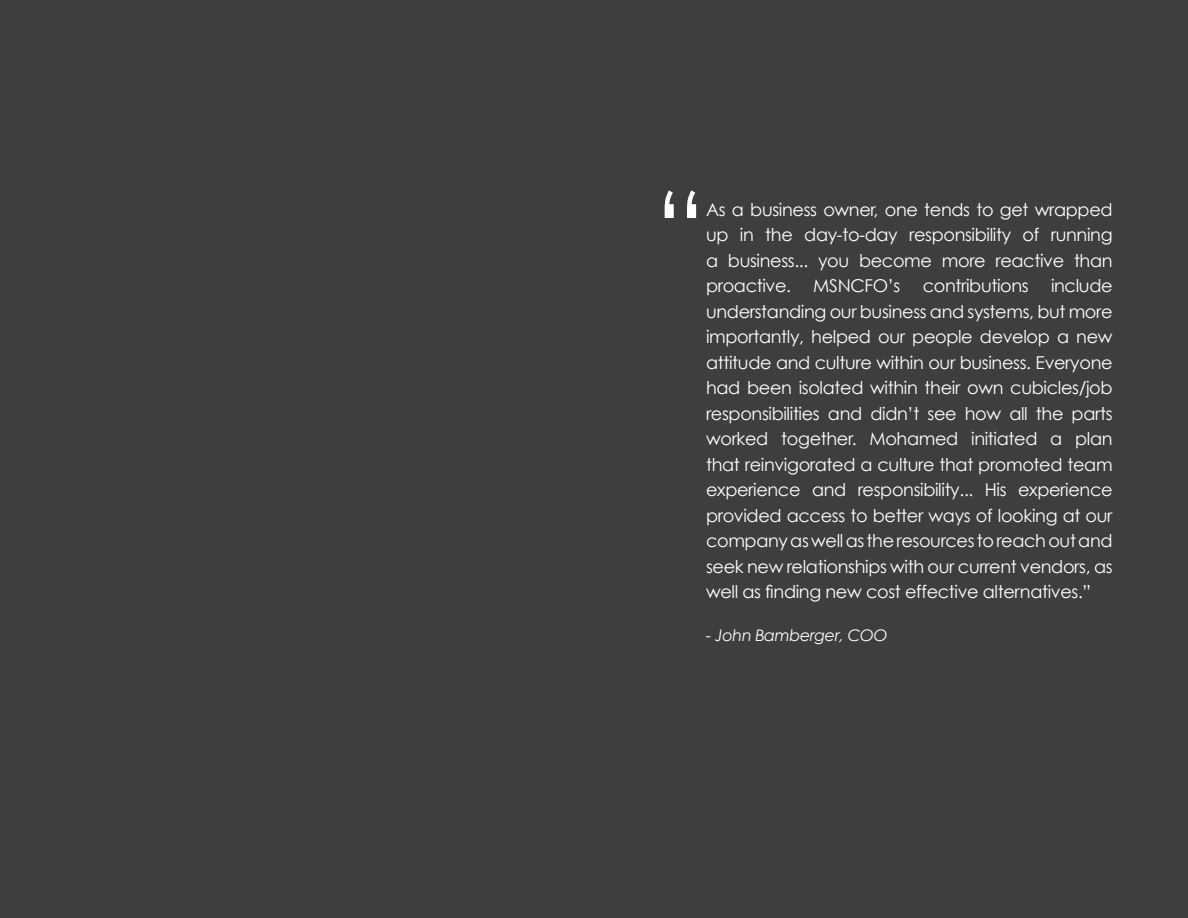
<style>
.page{position:relative;width:1188px;height:918px;background:#3e3e3e}
.page>*{position:absolute;margin:0;border:0;box-sizing:border-box;transform-origin:0 0}
.t1{font:102.9px "Century Gothic";color:#fff}
.t2{font:17.7px/25.5px "Century Gothic";letter-spacing:-.02em;color:#fff;text-align:justify}
.t3{font:italic 15.9px "Century Gothic";letter-spacing:-.02em;color:#fff}
</style>
<div class="page">
<h1 class="t1" style="left:654px;top:166px;width:53px">“</h1>
<p class="t2" style="left:706px;top:196px;width:408px">As a business owner, one tends to get wrapped up in the day-to-day responsibility of running a business... you become more reactive than proactive.</p>
<p class="t2" style="left:706px;top:273px;width:408px;text-indent:345px">include understanding our business and systems, but more importantly, helped our people develop a new attitude and culture within our business. Everyone had been isolated within their own cubicles/job responsibilities and didn’t see how all the parts worked together. Mohamed initiated a plan that reinvigorated a culture that promoted team experience and responsibility... His experience provided access to better ways of looking at our company as well as the resources to reach out and seek new relationships with our current vendors, as well as finding new cost effective alternatives.”</p>
<p class="t3" style="left:706px;top:625px;width:183px">- John Bamberger, COO</p>
<p class="t2" style="left:813px;top:273px;width:89px">MSNCFO’s</p>
<p class="t2" style="left:923px;top:273px;width:108px">contributions</p>
</div>
